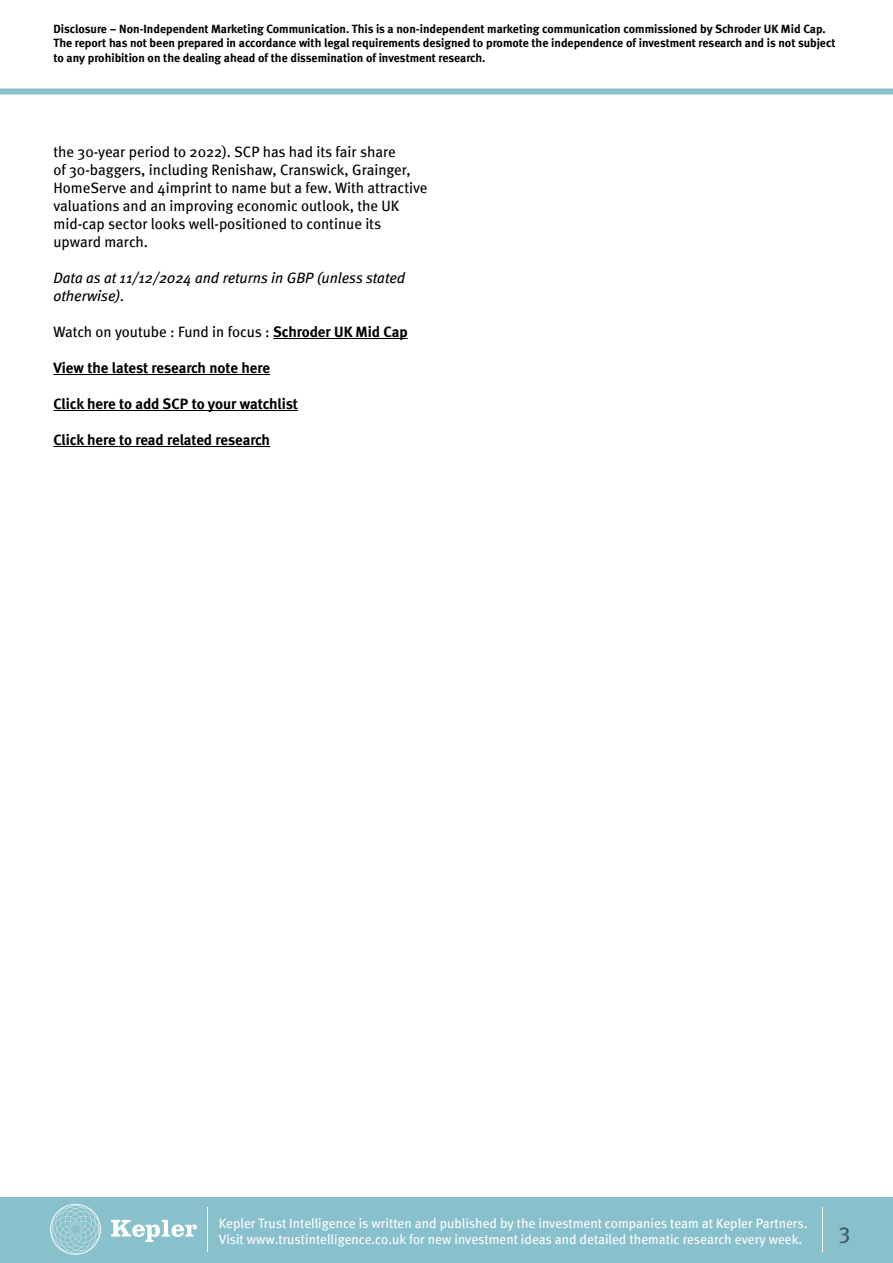
<style>
.page{position:relative;width:893px;height:1263px;background:#fff}
.page>*{position:absolute;margin:0;border:0;box-sizing:border-box;transform-origin:0 0}
.t1{font:22.5px "Meta";color:#3d5864}
.t2{font:15px/18px "Meta";color:#000}
.t3{font:15px "Meta Bold LF";letter-spacing:-.005em;color:#000}
.t4{font:italic 15px/18px "Meta";color:#000}
.t5{font:13.5px/16.2px "Meta";color:#fff}
.t6{font:12px/14.4px "Meta Bold LF";color:#000}
.s1{font-family:"Meta Bold LF"}
</style>
<div class="page">
<div style="left:0;top:1197px;width:893px;height:66px;background:#88c0cb"></div>
<svg style="left:111px;top:1220px;width:86px;height:22px"></svg>
<svg style="left:50px;top:1204px;width:51px;height:51px"></svg>
<hr style="left:207px;top:1207px;width:1px;height:44px;background:#fff">
<div style="left:0;top:89px;width:893px;height:6px;background:#88c0cb"></div>
<hr style="left:822px;top:1207px;width:1px;height:44px;background:#fff">
<hr style="left:273px;top:338px;width:135px;height:1px;background:#000">
<hr style="left:53px;top:374px;width:217px;height:1px;background:#000">
<hr style="left:53px;top:410px;width:245px;height:1px;background:#000">
<hr style="left:53px;top:446px;width:217px;height:1px;background:#000">
<p class="t6" style="left:53px;top:21px;width:784px">Disclosure – Non-Independent Marketing Communication. This is a non-independent marketing communication commissioned by Schroder UK Mid Cap.<br>The report has not been prepared in accordance with legal requirements designed to promote the independence of investment research and is not subject to any prohibition on the dealing ahead of the dissemination of investment research.</p>
<p class="t2" style="left:53px;top:142px;width:376px">the 30-year period to 2022). SCP has had its fair share<br>of 30-baggers, including Renishaw, Cranswick, Grainger, HomeServe and 4imprint to name but a few. With attractive valuations and an improving economic outlook, the UK mid-cap sector looks well-positioned to continue its upward march.</p>
<p class="t4" style="left:53px;top:268px;width:353px">Data as at 11/12/2024 and returns in GBP (unless stated otherwise).</p>
<p class="t2" style="left:53px;top:322px;width:356px">Watch on youtube : Fund in focus : <span class="s1">Schroder UK Mid Cap</span></p>
<p class="t3" style="left:53px;top:358px;width:218px">View the latest research note here</p>
<p class="t3" style="left:53px;top:394px;width:246px">Click here to add SCP to your watchlist</p>
<p class="t3" style="left:53px;top:430px;width:218px">Click here to read related research</p>
<p class="t5" style="left:219px;top:1214px;width:590px">Kepler Trust Intelligence is written and published by the investment companies team at Kepler Partners.<br>Visit www.trustintelligence.co.uk for new investment ideas and detailed thematic research every week.</p>
<h1 class="t1" style="left:839px;top:1218px;width:13px">3</h1>
</div>
